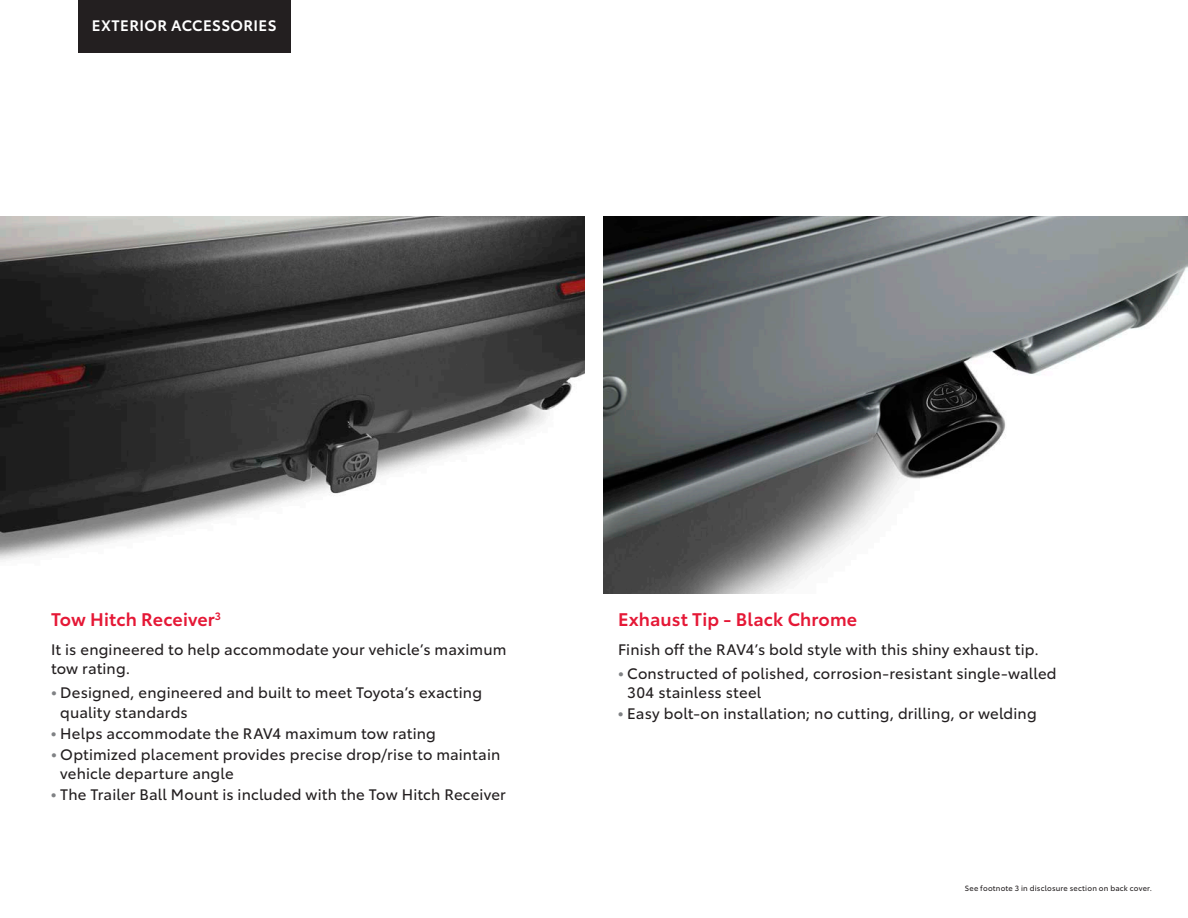
<style>
.page{position:relative;width:1188px;height:918px;background:#fff}
.page>*{position:absolute;margin:0;border:0;box-sizing:border-box;transform-origin:0 0}
._2019_Product_Name_1{font:600 18px "Toyota Type";letter-spacing:.005em;color:#e51836}
._2019_Body_Copy_Bull{font:15px/19.5px "Toyota Type";letter-spacing:.01em;color:#231f20}
._2019_Body_Copy_10_1{font:15px/19.5px "Toyota Type";letter-spacing:.01em;color:#231f20}
.t1{font:600 15px "Toyota Type";letter-spacing:.025em;color:#fff}
._2019_Disclaimer_Cop{font:7.5px "Toyota Type";letter-spacing:.025em;color:#231f20}
.s1{font-weight:700;color:#808285}
</style>
<div class="page">
<img style="left:603px;top:216px;width:585px;height:378px">
<img style="left:0;top:216px;width:585px;height:344px">
<div style="left:78px;top:0;width:212px;height:52px;background:#231f20"></div>
<p class="t1" style="left:92px;top:14px;width:186px">EXTERIOR ACCESSORIES</p>
<p class="_2019_Product_Name_1" style="left:51px;top:606px;width:171px">Tow Hitch Receiver<sup>3</sup></p>
<p class="_2019_Body_Copy_10_1" style="left:51px;top:638px;width:457px">It is engineered to help accommodate your vehicle’s maximum tow rating.</p>
<p class="_2019_Body_Copy_Bull" style="left:60px;top:682px;width:423px;text-indent:-9px"><span class="s1">•</span> Designed, engineered and built to meet Toyota’s exacting quality standards</p>
<p class="_2019_Body_Copy_Bull" style="left:51px;top:722px;width:386px"><span class="s1">•</span> Helps accommodate the RAV4 maximum tow rating</p>
<p class="_2019_Body_Copy_Bull" style="left:60px;top:743px;width:442px;text-indent:-9px"><span class="s1">•</span> Optimized placement provides precise drop/rise to maintain vehicle departure angle</p>
<p class="_2019_Body_Copy_Bull" style="left:51px;top:784px;width:456px"><span class="s1">•</span> The Trailer Ball Mount is included with the Tow Hitch Receiver</p>
<p class="_2019_Product_Name_1" style="left:618px;top:606px;width:241px">Exhaust Tip - Black Chrome</p>
<p class="_2019_Body_Copy_10_1" style="left:618px;top:638px;width:422px">Finish off the RAV4’s bold style with this shiny exhaust tip.</p>
<p class="_2019_Body_Copy_Bull" style="left:627px;top:662px;width:431px;text-indent:-9px"><span class="s1">•</span> Constructed of polished, corrosion-resistant single-walled<br>304 stainless steel</p>
<p class="_2019_Body_Copy_Bull" style="left:618px;top:703px;width:420px"><span class="s1">•</span> Easy bolt-on installation; no cutting, drilling, or welding</p>
<p class="_2019_Disclaimer_Cop" style="left:965px;top:883px;width:189px">See footnote 3 in disclosure section on back cover.</p>
</div>
